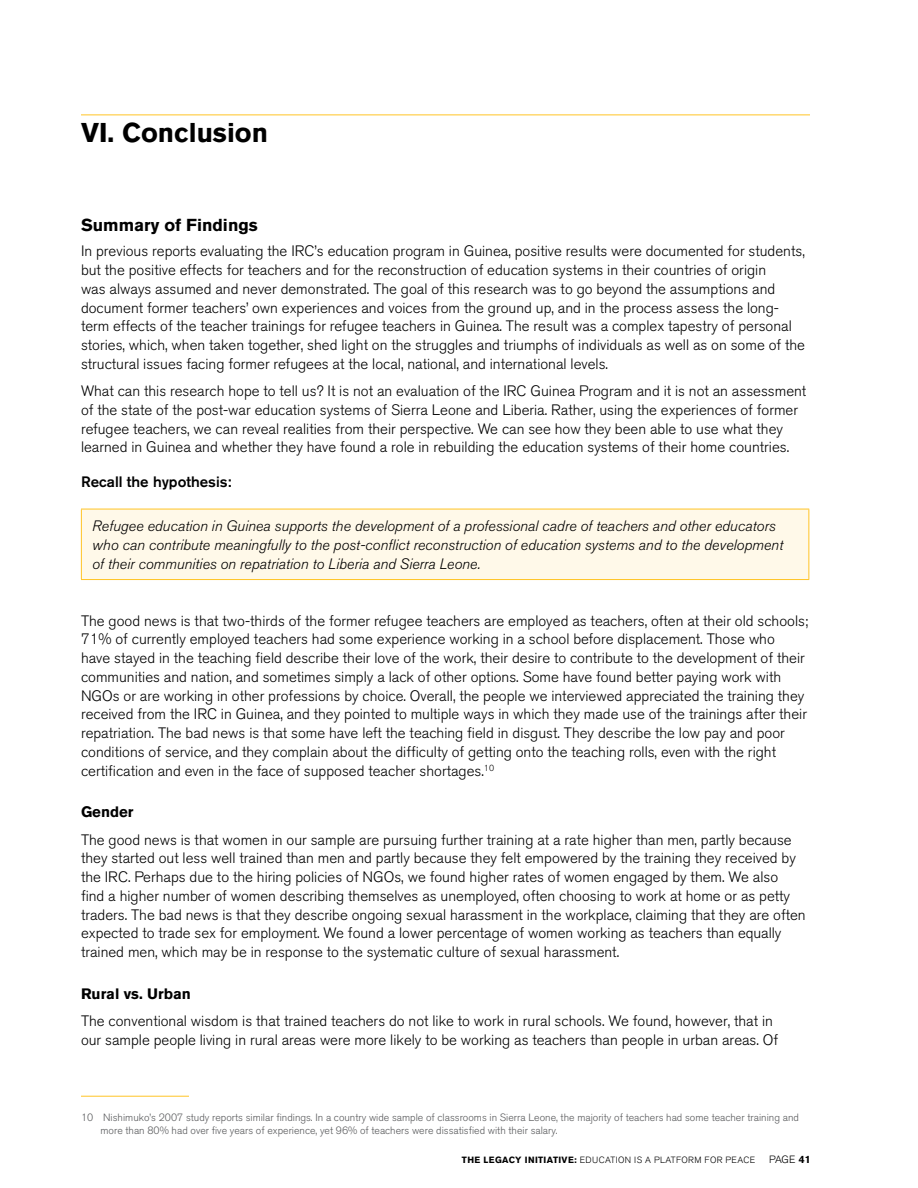
<style>
.page{position:relative;width:918px;height:1188px;background:#fff}
.page>*{position:absolute;margin:0;border:0;box-sizing:border-box;transform-origin:0 0}
.t1{font:700 27px "Akzidenz Grotesk BQ";color:#000}
.t2{font:700 17.25px "Akzidenz Grotesk BQ";color:#000}
.t3{font:300 15px/18.8px "Akzidenz Grotesk BQ";color:#000}
.t4{font:italic 300 15px/18.8px "Akzidenz Grotesk BQ";color:#000}
.t5{font:500 15px "Akzidenz Grotesk BQ";color:#000}
.t6{font:700 15px "Akzidenz Grotesk BQ";color:#000}
.t7{font:300 10.5px/13.5px "Akzidenz Grotesk BQ";color:#58595b}
.t8{font:300 10.5px "Akzidenz Grotesk BQ";color:#000}
.t9{font:300 9px "Akzidenz Grotesk BQ";letter-spacing:.04em;color:#000}
.s1{font-weight:700}
</style>
<div class="page">
<hr style="left:81px;top:115px;width:729px;height:1px;background:#ffc425">
<div style="left:81px;top:509px;width:728px;height:71px;background:#fff9e9"></div>
<hr style="left:81px;top:509px;width:728px;height:1px;background:#ffc425">
<hr style="left:81px;top:509px;width:1px;height:70px;background:#ffc425">
<hr style="left:808px;top:509px;width:1px;height:70px;background:#ffc425">
<hr style="left:81px;top:579px;width:728px;height:1px;background:#ffc425">
<hr style="left:81px;top:1096px;width:108px;height:1px;background:#ffc425">
<h1 class="t1" style="left:81px;top:117px;width:189px">VI. Conclusion</h1>
<p class="t2" style="left:81px;top:215px;width:178px">Summary of Findings</p>
<p class="t3" style="left:81px;top:242px;width:726px">In previous reports evaluating the IRC’s education program in Guinea, positive results were documented for students, but the positive effects for teachers and for the reconstruction of education systems in their countries of origin<br>was always assumed and never demonstrated. The goal of this research was to go beyond the assumptions and document former teachers’ own experiences and voices from the ground up, and in the process assess the long&shy;term effects of the teacher trainings for refugee teachers in Guinea. The result was a complex tapestry of personal stories, which, when taken together, shed light on the struggles and triumphs of individuals as well as on some of the structural issues facing former refugees at the local, national, and international levels.</p>
<p class="t3" style="left:81px;top:382px;width:727px">What can this research hope to tell us? It is not an evaluation of the IRC Guinea Program and it is not an assessment of the state of the post-war education systems of Sierra Leone and Liberia. Rather, using the experiences of former refugee teachers, we can reveal realities from their perspective. We can see how they been able to use what they learned in Guinea and whether they have found a role in rebuilding the education systems of their home countries.</p>
<p class="t5" style="left:81px;top:472px;width:152px">Recall the hypothesis:</p>
<p class="t4" style="left:92px;top:517px;width:692px">Refugee education in Guinea supports the development of a professional cadre of teachers and other educators who can contribute meaningfully to the post-conflict reconstruction of education systems and to the development of their communities on repatriation to Liberia and Sierra Leone.</p>
<p class="t3" style="left:81px;top:611px;width:729px">The good news is that two-thirds of the former refugee teachers are employed as teachers, often at their old schools; 71% of currently employed teachers had some experience working in a school before displacement. Those who<br>have stayed in the teaching field describe their love of the work, their desire to contribute to the development of their communities and nation, and sometimes simply a lack of other options. Some have found better paying work with NGOs or are working in other professions by choice. Overall, the people we interviewed appreciated the training they received from the IRC in Guinea, and they pointed to multiple ways in which they made use of the trainings after their repatriation. The bad news is that some have left the teaching field in disgust. They describe the low pay and poor conditions of service, and they complain about the difficulty of getting onto the teaching rolls, even with the right certification and even in the face of supposed teacher shortages.<sup>10</sup></p>
<p class="t6" style="left:81px;top:803px;width:54px">Gender</p>
<p class="t3" style="left:81px;top:830px;width:726px">The good news is that women in our sample are pursuing further training at a rate higher than men, partly because they started out less well trained than men and partly because they felt empowered by the training they received by the IRC. Perhaps due to the hiring policies of NGOs, we found higher rates of women engaged by them. We also<br>find a higher number of women describing themselves as unemployed, often choosing to work at home or as petty traders. The bad news is that they describe ongoing sexual harassment in the workplace, claiming that they are often expected to trade sex for employment. We found a lower percentage of women working as teachers than equally trained men, which may be in response to the systematic culture of sexual harassment.</p>
<p class="t6" style="left:81px;top:985px;width:111px">Rural vs. Urban</p>
<p class="t3" style="left:81px;top:1012px;width:699px">The conventional wisdom is that trained teachers do not like to work in rural schools. We found, however, that in our sample people living in rural areas were more likely to be working as teachers than people in urban areas. Of</p>
<p class="t7" style="left:100px;top:1110px;width:700px;text-indent:-19px">10 Nishimuko’s 2007 study reports similar findings. In a country wide sample of classrooms in Sierra Leone, the majority of teachers had some teacher training and more than 80% had over five years of experience, yet 96% of teachers were dissatisfied with their salary.</p>
<p class="t9" style="left:462px;top:1155px;width:295px"><span class="s1">THE LEGACY INITIATIVE:</span> EDUCATION IS A PLATFORM FOR PEACE</p>
<p class="t8" style="left:769px;top:1154px;width:43px">PAGE <span class="s1">41</span></p>
</div>
